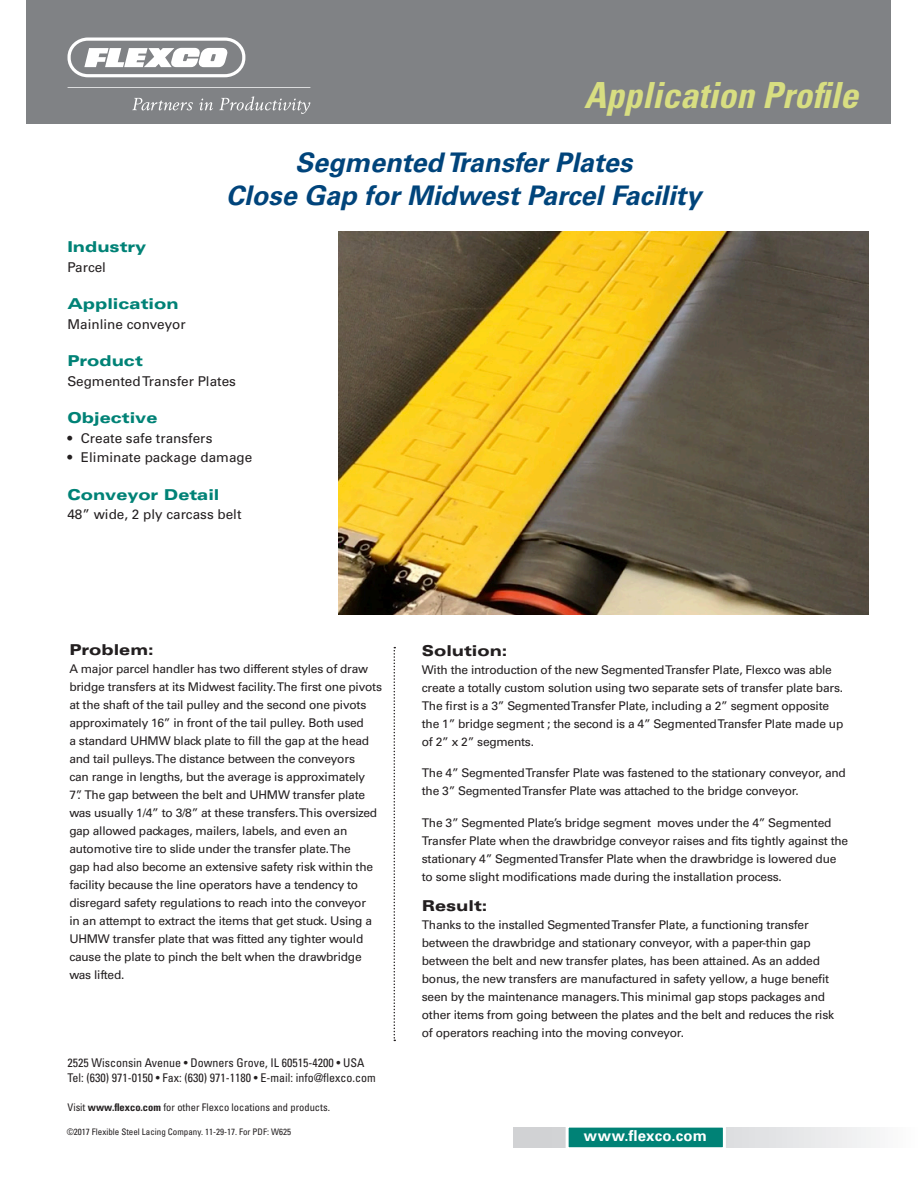
<style>
.page{position:relative;width:918px;height:1188px;background:#fff}
.page>*{position:absolute;margin:0;border:0;box-sizing:border-box;transform-origin:0 0}
.t1{font:italic 700 condensed 36px "Univers LT Std";color:#d8de81}
.h1_main{font:italic 700 27px/33px "Univers LT Std";color:#00447b;text-align:center}
.t2{font:700 15.6px "Univers LT Std";letter-spacing:.02em;color:#fff}
.h2_main{font:900 expanded 15px "Univers LT Std";color:#008276}
.p1_body{font:900 expanded 15px "Univers LT Std";color:#231f20}
.t3{font:700 15px "Univers LT Std";letter-spacing:.02em;color:#fff}
.h2_body{font:900 expanded 15px "Univers LT Std";color:#231f20}
.p1_main{font:13.5px "Univers LT Std";color:#231f20}
.p1_body-2{font:12px/18px "Univers LT Std";letter-spacing:-.02em;color:#231f20}
.t4{font:condensed 12px/15px "Univers LT Std";color:#231f20}
.t5{font:condensed 10.5px "Univers LT Std";color:#231f20}
.footer_copyright{font:condensed 9px "Univers LT Std";color:#231f20}
.s1{font-weight:700}
</style>
<div class="page">
<div style="left:26px;top:0;width:864px;height:123px;background:#808285"></div>
<svg style="left:68px;top:38px;width:177px;height:39px"></svg>
<svg style="left:132px;top:98px;width:61px;height:12px"></svg>
<svg style="left:199px;top:99px;width:14px;height:11px"></svg>
<svg style="left:219px;top:96px;width:91px;height:18px"></svg>
<svg style="left:68px;top:87px;width:242px;height:1px"></svg>
<svg style="left:513px;top:1128px;width:363px;height:19px"></svg>
<div style="left:566px;top:1125px;width:160px;height:25px;background:#008276;border:3px solid #fff"></div>
<svg style="left:394px;top:647px;width:1px;height:394px"></svg>
<img style="left:338px;top:231px;width:530px;height:384px">
<h1 class="t1" style="left:584px;top:73px;width:276px">Application Profile</h1>
<p class="h1_main" style="left:226px;top:147px;width:476px">Segmented Transfer Plates<br>Close Gap for Midwest Parcel Facility</p>
<p class="h2_main" style="left:67px;top:238px;width:80px">Industry</p>
<p class="p1_main" style="left:67px;top:259px;width:40px">Parcel</p>
<p class="h2_main" style="left:67px;top:295px;width:113px">Application</p>
<p class="p1_main" style="left:67px;top:316px;width:120px">Mainline conveyor</p>
<p class="h2_main" style="left:67px;top:352px;width:77px">Product</p>
<p class="p1_main" style="left:67px;top:373px;width:170px">Segmented Transfer Plates</p>
<p class="h2_main" style="left:67px;top:409px;width:92px">Objective</p>
<p class="p1_main" style="left:67px;top:430px;width:147px">• Create safe transfers</p>
<p class="p1_main" style="left:67px;top:449px;width:186px">• Eliminate package damage</p>
<p class="h2_main" style="left:67px;top:486px;width:154px">Conveyor Detail</p>
<p class="p1_main" style="left:67px;top:506px;width:176px">48” wide, 2 ply carcass belt</p>
<p class="h2_body" style="left:69px;top:641px;width:86px">Problem:</p>
<p class="p1_body-2" style="left:69px;top:660px;width:314px">A major parcel handler has two different styles of draw bridge transfers at its Midwest facility. The first one pivots at the shaft of the tail pulley and the second one pivots approximately 16” in front of the tail pulley. Both used<br>a standard UHMW black plate to fill the gap at the head and tail pulleys. The distance between the conveyors<br>can range in lengths, but the average is approximately<br>7”. The gap between the belt and UHMW transfer plate was usually 1/4” to 3/8” at these transfers. This oversized gap allowed packages, mailers, labels, and even an automotive tire to slide under the transfer plate. The<br>gap had also become an extensive safety risk within the facility because the line operators have a tendency to disregard safety regulations to reach into the conveyor<br>in an attempt to extract the items that get stuck. Using a UHMW transfer plate that was fitted any tighter would cause the plate to pinch the belt when the drawbridge was lifted.</p>
<p class="t4" style="left:68px;top:1055px;width:310px">2525 Wisconsin Avenue • Downers Grove, IL 60515-4200 • USA<br>Tel: (630) 971-0150 • Fax: (630) 971-1180 • E-mail: info@flexco.com</p>
<p class="t5" style="left:68px;top:1100px;width:264px">Visit <span class="s1">www.flexco.com</span> for other Flexco locations and products.</p>
<p class="footer_copyright" style="left:67px;top:1126px;width:226px">©2017 Flexible Steel Lacing Company. 11-29-17. For PDF: W625</p>
<p class="p1_body" style="left:422px;top:642px;width:87px">Solution:</p>
<p class="p1_body-2" style="left:422px;top:660px;width:423px">With the introduction of the new Segmented Transfer Plate, Flexco was able create a totally custom solution using two separate sets of transfer plate bars.<br>The first is a 3” Segmented Transfer Plate, including a 2” segment opposite the 1” bridge segment ; the second is a 4” Segmented Transfer Plate made up of 2” x 2” segments.</p>
<p class="p1_body-2" style="left:422px;top:764px;width:426px">The 4” Segmented Transfer Plate was fastened to the stationary conveyor, and the 3” Segmented Transfer Plate was attached to the bridge conveyor.</p>
<p class="p1_body-2" style="left:422px;top:813px;width:428px">The 3” Segmented Plate’s bridge segment moves under the 4” Segmented Transfer Plate when the drawbridge conveyor raises and fits tightly against the stationary 4” Segmented Transfer Plate when the drawbridge is lowered due to some slight modifications made during the installation process.</p>
<p class="p1_body" style="left:422px;top:897px;width:67px">Result:</p>
<p class="p1_body-2" style="left:422px;top:915px;width:414px">Thanks to the installed Segmented Transfer Plate, a functioning transfer between the drawbridge and stationary conveyor, with a paper-thin gap between the belt and new transfer plates, has been attained. As an added bonus, the new transfers are manufactured in safety yellow, a huge benefit seen by the maintenance managers. This minimal gap stops packages and other items from going between the plates and the belt and reduces the risk of operators reaching into the moving conveyor.</p>
<p class="t3" style="left:584px;top:1127px;width:125px">www.flexco.com</p>
<h3 class="t2" style="left:571px;top:1128px;width:130px">www.flexco.com</h3>
</div>
